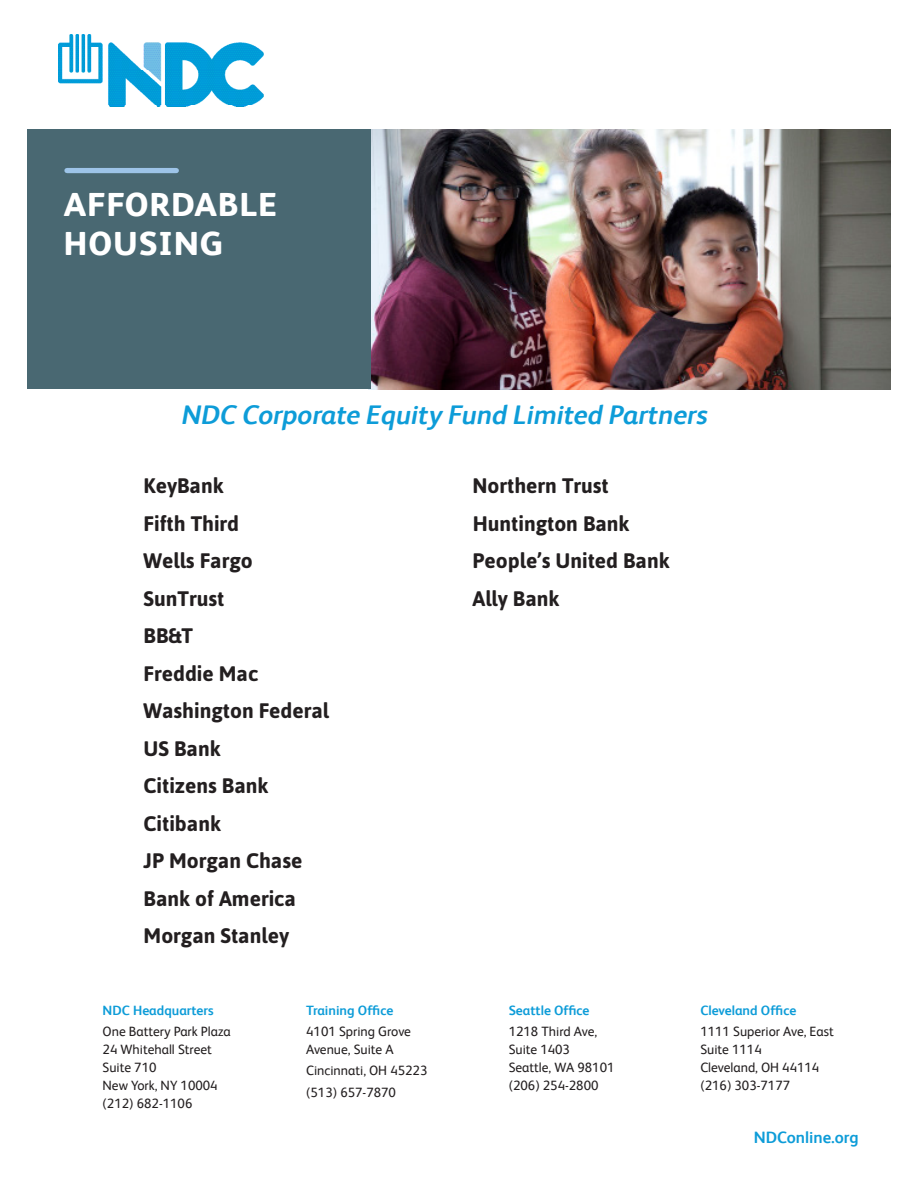
<style>
.page{position:relative;width:918px;height:1188px;background:#fff}
.page>*{position:absolute;margin:0;border:0;box-sizing:border-box;transform-origin:0 0}
.t1{font:800 33.6px/39px "FS Albert";letter-spacing:.025em;color:#fff}
.t2{font:italic 700 27px "FS Albert";color:#0d9cd8}
.t3{font:700 21px "Asap";color:#231f20}
.t4{font:700 16.5px "FS Albert";color:#0d9cd8}
.t5{font:13.5px/18px "FS Albert";color:#231f20}
.t6{font:700 13.5px "FS Albert";color:#0d9cd8}
</style>
<div class="page">
<img style="left:59px;top:34px;width:205px;height:73px">
<img style="left:370px;top:130px;width:521px;height:259px">
<div style="left:27px;top:130px;width:343px;height:259px;background:#496872"></div>
<div style="left:67px;top:168px;width:109px;height:5px;background:#9dc4e8"></div>
<p class="t1" style="left:64px;top:187px;width:215px">AFFORDABLE<br>HOUSING</p>
<p class="t2" style="left:182px;top:399px;width:527px">NDC Corporate Equity Fund Limited Partners</p>
<p class="t3" style="left:144px;top:474px;width:82px">KeyBank</p>
<p class="t3" style="left:144px;top:511px;width:97px">Fifth Third</p>
<p class="t3" style="left:144px;top:549px;width:111px">Wells Fargo</p>
<p class="t3" style="left:144px;top:586px;width:82px">SunTrust</p>
<p class="t3" style="left:144px;top:624px;width:51px">BB&amp;T</p>
<p class="t3" style="left:144px;top:661px;width:116px">Freddie Mac</p>
<p class="t3" style="left:144px;top:699px;width:187px">Washington Federal</p>
<p class="t3" style="left:144px;top:736px;width:79px">US Bank</p>
<p class="t3" style="left:144px;top:774px;width:126px">Citizens Bank</p>
<p class="t3" style="left:144px;top:811px;width:79px">Citibank</p>
<p class="t3" style="left:144px;top:849px;width:160px">JP Morgan Chase</p>
<p class="t3" style="left:144px;top:886px;width:154px">Bank of America</p>
<p class="t3" style="left:144px;top:924px;width:147px">Morgan Stanley</p>
<p class="t6" style="left:103px;top:1004px;width:113px">NDC Headquarters</p>
<p class="t5" style="left:103px;top:1023px;width:130px">One Battery Park Plaza<br>24 Whitehall Street<br>Suite 710<br>New York, NY 10004 (212) 682-1106</p>
<p class="t6" style="left:306px;top:1004px;width:89px">Training Office</p>
<p class="t5" style="left:306px;top:1023px;width:106px">4101 Spring Grove<br>Avenue, Suite A</p>
<p class="t5" style="left:306px;top:1063px;width:123px">Cincinnati, OH 45223</p>
<p class="t5" style="left:306px;top:1084px;width:91px">(513) 657-7870</p>
<p class="t3" style="left:472px;top:474px;width:138px">Northern Trust</p>
<p class="t3" style="left:472px;top:511px;width:159px">Huntington Bank</p>
<p class="t3" style="left:472px;top:549px;width:199px">People’s United Bank</p>
<p class="t3" style="left:472px;top:586px;width:89px">Ally Bank</p>
<p class="t6" style="left:509px;top:1004px;width:82px">Seattle Office</p>
<p class="t5" style="left:509px;top:1023px;width:107px">1218 Third Ave,<br>Suite 1403<br>Seattle, WA 98101 (206) 254-2800</p>
<p class="t6" style="left:700px;top:1004px;width:97px">Cleveland Office</p>
<p class="t5" style="left:700px;top:1023px;width:135px">1111 Superior Ave, East<br>Suite 1114<br>Cleveland, OH 44114 (216) 303-7177</p>
<p class="t4" style="left:754px;top:1130px;width:106px">NDConline.org</p>
</div>
